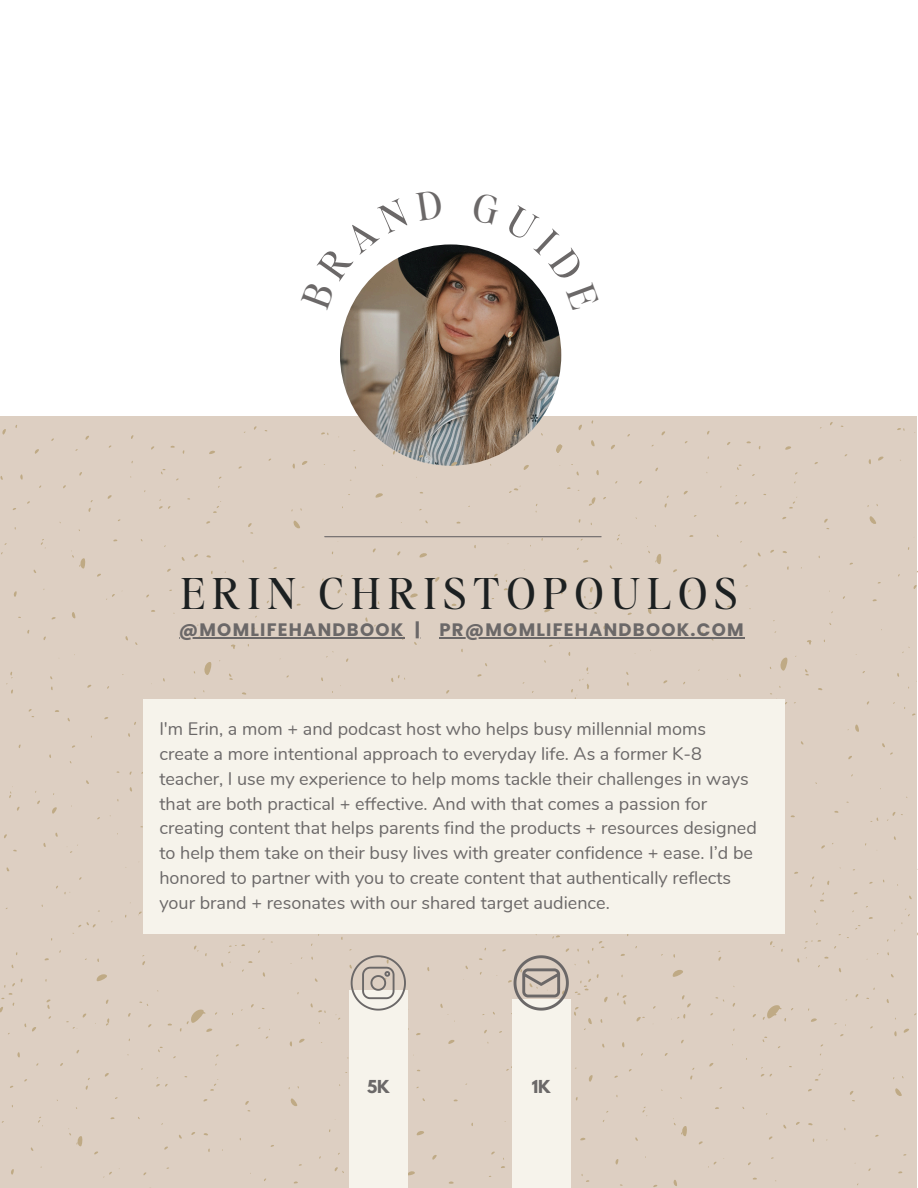
<style>
.page{position:relative;width:918px;height:1188px;background:#fff}
.page>*{position:absolute;margin:0;border:0;box-sizing:border-box;transform-origin:0 0}
.t1{font:42.6px "Editors Note";letter-spacing:.175em;color:#1c2021}
.t2{font:18px/24.8px "Nunito";color:#6b6868}
.t3{font:700 18px "Poppins";letter-spacing:.07em;color:#6b6868}
.t4{font:700 15.9px "League Spartan";color:#6b6868}
</style>
<div class="page">
<img style="left:340px;top:244px;width:221px;height:222px;border-radius:50%">
<div style="left:0;top:425px;width:602px;height:609px;background:#ddcfc2"></div>
<div style="left:602px;top:1030px;width:315px;height:158px;background:#ddcfc2"></div>
<div style="left:576px;top:420px;width:342px;height:610px;background:#ddcfc2"></div>
<div style="left:143px;top:699px;width:642px;height:235px;background:#f6f3eb"></div>
<div style="left:0;top:1003px;width:601px;height:185px;background:#ddcfc2"></div>
<div style="left:349px;top:991px;width:58px;height:197px;background:#f6f3eb"></div>
<div style="left:512px;top:999px;width:58px;height:189px;background:#f6f3eb"></div>
<svg style="left:351px;top:955px;width:55px;height:55px"></svg>
<svg style="left:514px;top:955px;width:55px;height:55px;background:#beb5ac"></svg>
<hr style="left:179px;top:637px;width:226px;height:1px;background:#6b6868">
<hr style="left:439px;top:637px;width:306px;height:1px;background:#6b6868">
<svg style="left:349px;top:252px;width:61px;height:59px"></svg>
<svg style="left:471px;top:246px;width:81px;height:65px"></svg>
<p class="t1" style="left:181px;top:565px;width:558px">ERIN CHRISTOPOULOS</p>
<p class="t3" style="left:179px;top:617px;width:566px">@MOMLIFEHANDBOOK | PR@MOMLIFEHANDBOOK.COM</p>
<p class="t2" style="left:159px;top:717px;width:599px">I'm Erin, a mom + and podcast host who helps busy millennial moms create a more intentional approach to everyday life. As a former K-8 teacher, I use my experience to help moms tackle their challenges in ways that are both practical + effective. And with that comes a passion for creating content that helps parents find the products + resources designed to help them take on their busy lives with greater confidence + ease. I’d be honored to partner with you to create content that authentically reflects your brand + resonates with our shared target audience.</p>
<p class="t4" style="left:367px;top:1078px;width:24px">5K</p>
<p class="t4" style="left:532px;top:1078px;width:21px">1K</p>
</div>
